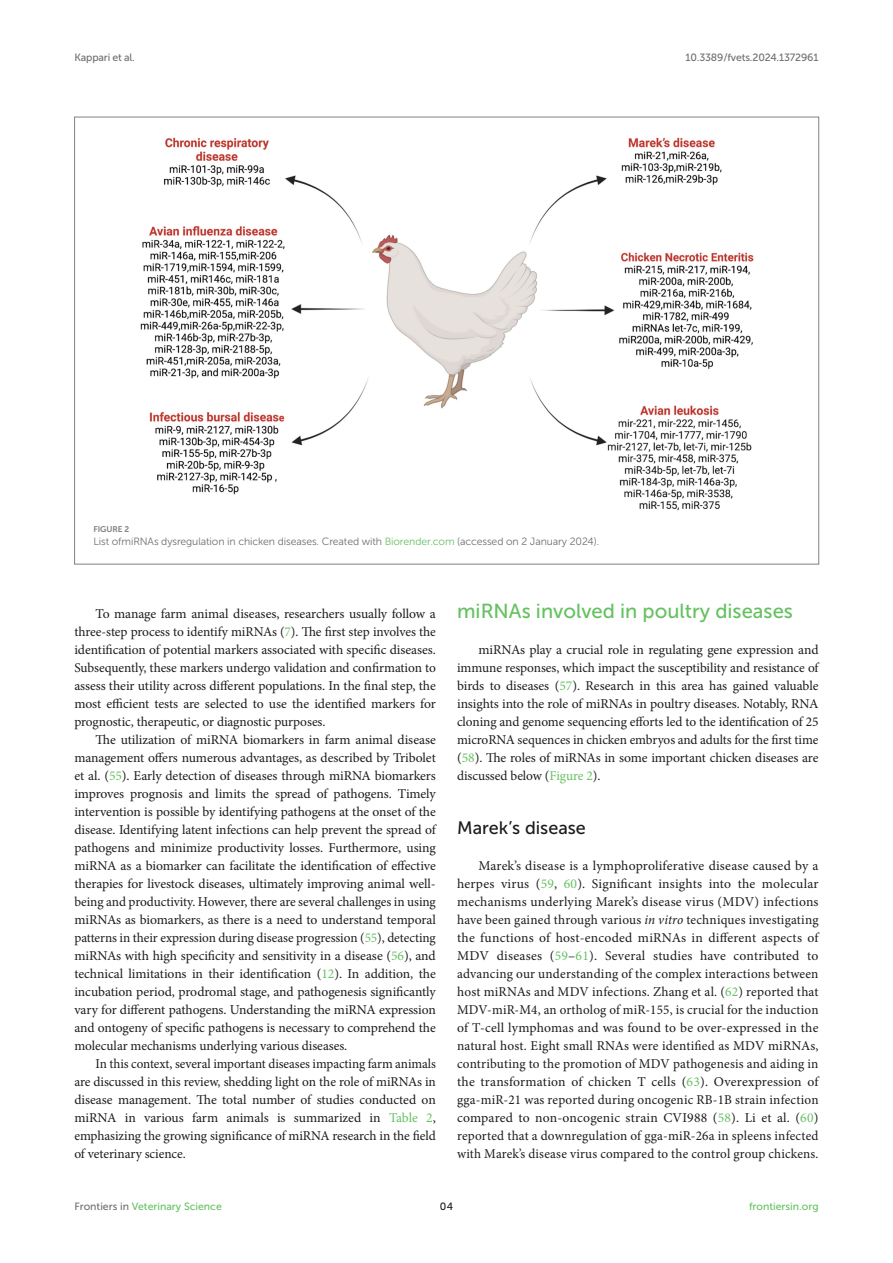
<style>
.page{position:relative;width:893px;height:1263px;background:#fff}
.page>*{position:absolute;margin:0;border:0;box-sizing:border-box;transform-origin:0 0}
.HEAD_1{font:20.25px "Museo Sans 500";color:#65c161}
.HEAD_2{font:18px "Museo Sans 500";color:#1b1c1b}
.TEXT{font:13.5px/18px "Minion Pro";letter-spacing:-.005em;color:#1b1c1b;text-align:justify}
.TEXT_FLUSH{font:13.5px/18px "Minion Pro";letter-spacing:.005em;color:#1b1c1b;text-align:justify}
.FIG_LEG{font:10.5px "Museo Sans 300";letter-spacing:-.01em;color:#706f70}
.t1{font:10.5px "Museo Sans 500";color:#65c161}
.t2{font:10.5px "Museo Sans 500";letter-spacing:-.015em;color:#706f70}
.t3{font:10.5px "Museo Sans 500";color:#1b1c1b}
.FIG_HD{font:8.25px "Museo Sans 700";letter-spacing:-.01em;color:#7e7f7f}
.s1{color:#65c161}
.s2{font-style:italic}
.s3{color:#706f70}
</style>
<div class="page">
<img style="left:140px;top:137px;width:614px;height:374px">
<p class="t2" style="left:74px;top:51px;width:62px">Kappari et al.</p>
<p class="t2" style="left:686px;top:51px;width:134px">10.3389/fvets.2024.1372961</p>
<p class="FIG_HD" style="left:94px;top:524px;width:37px">FIGURE 2</p>
<p class="FIG_LEG" style="left:94px;top:536px;width:507px">List ofmiRNAs dysregulation in chicken diseases. Created with <span class="s1">Biorender.com</span> (accessed on 2 January 2024).</p>
<p class="TEXT" style="left:74px;top:605px;width:363px;text-indent:21px">To manage farm animal diseases, researchers usually follow a three-step process to identify miRNAs (<span class="s1">7</span>). The first step involves the identification of potential markers associated with specific diseases.<br>Subsequently, these markers undergo validation and confirmation to assess their utility across different populations. In the final step, the most efficient tests are selected to use the identified markers for prognostic, therapeutic, or diagnostic purposes.</p>
<p class="TEXT" style="left:74px;top:731px;width:363px;text-indent:21px">The utilization of miRNA biomarkers in farm animal disease management offers numerous advantages, as described by Tribolet et al. (<span class="s1">55</span>). Early detection of diseases through miRNA biomarkers improves prognosis and limits the spread of pathogens. Timely intervention is possible by identifying pathogens at the onset of the disease. Identifying latent infections can help prevent the spread of pathogens and minimize productivity losses. Furthermore, using miRNA as a biomarker can facilitate the identification of effective therapies for livestock diseases, ultimately improving animal well&shy;being and productivity. However, there are several challenges in using miRNAs as biomarkers, as there is a need to understand temporal patterns in their expression during disease progression (<span class="s1">55</span>), detecting miRNAs with high specificity and sensitivity in a disease (<span class="s1">56</span>), and technical limitations in their identification (<span class="s1">12</span>). In addition, the incubation period, prodromal stage, and pathogenesis significantly vary for different pathogens. Understanding the miRNA expression and ontogeny of specific pathogens is necessary to comprehend the molecular mechanisms underlying various diseases.</p>
<p class="TEXT" style="left:74px;top:1055px;width:363px;text-indent:21px">In this context, several important diseases impacting farm animals are discussed in this review, shedding light on the role of miRNAs in disease management. The total number of studies conducted on miRNA in various farm animals is summarized in <span class="s1">Table 2</span>, emphasizing the growing significance of miRNA research in the field of veterinary science.</p>
<p class="HEAD_1" style="left:457px;top:600px;width:337px">miRNAs involved in poultry diseases</p>
<p class="TEXT_FLUSH" style="left:457px;top:641px;width:363px;text-indent:21px">miRNAs play a crucial role in regulating gene expression and immune responses, which impact the susceptibility and resistance of birds to diseases (<span class="s1">57</span>). Research in this area has gained valuable insights into the role of miRNAs in poultry diseases. Notably, RNA cloning and genome sequencing efforts led to the identification of 25 microRNA sequences in chicken embryos and adults for the first time (<span class="s1">58</span>). The roles of miRNAs in some important chicken diseases are discussed below (<span class="s1">Figure 2</span>).</p>
<p class="HEAD_2" style="left:457px;top:818px;width:130px">Marek’s disease</p>
<p class="TEXT_FLUSH" style="left:457px;top:857px;width:363px;text-indent:21px">Marek’s disease is a lymphoproliferative disease caused by a herpes virus (<span class="s1">59</span>, <span class="s1">60</span>). Significant insights into the molecular mechanisms underlying Marek’s disease virus (MDV) infections have been gained through various <span class="s2">in vitro</span> techniques investigating the functions of host-encoded miRNAs in different aspects of MDV diseases (<span class="s1">59</span>–<span class="s1">61</span>). Several studies have contributed to advancing our understanding of the complex interactions between host miRNAs and MDV infections. Zhang et al. (<span class="s1">62</span>) reported that MDV-miR-M4, an ortholog of miR-155, is crucial for the induction of T-cell lymphomas and was found to be over-expressed in the natural host. Eight small RNAs were identified as MDV miRNAs, contributing to the promotion of MDV pathogenesis and aiding in the transformation of chicken T cells (<span class="s1">63</span>). Overexpression of gga-miR-21 was reported during oncogenic RB-1B strain infection compared to non-oncogenic strain CVI988 (<span class="s1">58</span>). Li et al. (<span class="s1">60</span>) reported that a downregulation of gga-miR-26a in spleens infected with Marek’s disease virus compared to the control group chickens.</p>
<p class="t1" style="left:74px;top:1200px;width:149px"><span class="s3">Frontiers in</span> Veterinary Science</p>
<p class="t3" style="left:440px;top:1200px;width:15px">04</p>
<p class="t1" style="left:749px;top:1200px;width:71px">frontiersin.org</p>
</div>
